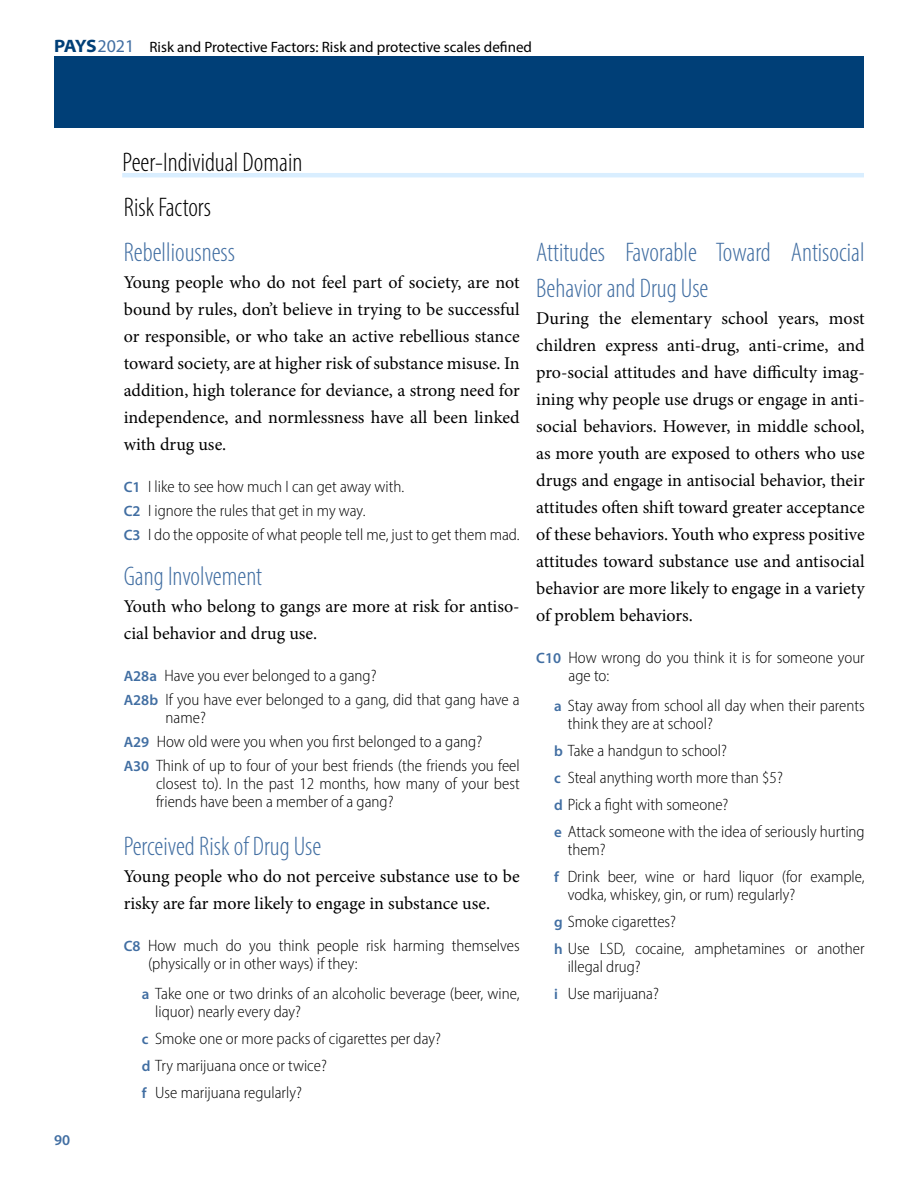
<style>
.page{position:relative;width:918px;height:1188px;background:#fff}
.page>*{position:absolute;margin:0;border:0;box-sizing:border-box;transform-origin:0 0}
.t1{font:300 condensed 27px/36px "Myriad Pro";color:#416ea2}
.t2{font:300 condensed 27px "Myriad Pro";color:#000}
.t3{font:18px/27px "Minion Pro";letter-spacing:-.005em;color:#000;text-align:justify}
.t4{font:300 semi-condensed 16.5px/27px "Myriad Pro";color:#000}
.t5{font:15px "Myriad Pro";color:#000}
.t6{font:600 15px "Myriad Pro";color:#416ea2}
.s1{font-weight:700;font-stretch:semi-expanded;font-size:18px;color:#003f77}
.s2{font-size:18px;color:#416ea2}
.s3{font-weight:600;font-stretch:normal;font-size:15px;color:#416ea2}
</style>
<div class="page">
<div style="left:54px;top:56px;width:810px;height:72px;background:#003f77"></div>
<hr style="left:122px;top:173px;width:742px;height:4px;background:#d9eeff">
<p class="t5" style="left:54px;top:38px;width:480px"><span class="s1">PAYS</span><span class="s2">2021</span> Risk and Protective Factors: Risk and protective scales defined</p>
<p class="t6" style="left:54px;top:1131px;width:18px">90</p>
<h1 class="t2" style="left:123px;top:146px;width:181px">Peer-Individual Domain</h1>
<h1 class="t2" style="left:124px;top:191px;width:89px">Risk Factors</h1>
<h1 class="t1" style="left:124px;top:234px;width:113px">Rebelliousness</h1>
<p class="t3" style="left:124px;top:269px;width:398px">Young people who do not feel part of society, are not bound by rules, don’t believe in trying to be successful or responsible, or who take an active rebellious stance toward society, are at higher risk of substance misuse. In addition, high tolerance for deviance, a strong need for independence, and normlessness have all been linked with drug use.</p>
<p class="t4" style="left:124px;top:474px;width:397px;line-height:24px"><span class="s3">C1</span> I like to see how much I can get away with.<br><span class="s3">C2</span> I ignore the rules that get in my way.<br><span class="s3">C3</span> I do the opposite of what people tell me, just to get them mad.</p>
<h1 class="t1" style="left:124px;top:558px;width:140px">Gang Involvement</h1>
<p class="t3" style="left:124px;top:593px;width:397px">Youth who belong to gangs are more at risk for antiso&shy;cial behavior and drug use.</p>
<p class="t4" style="left:124px;top:663px;width:397px;line-height:24px"><span class="s3">A28a</span> Have you ever belonged to a gang?<br><span class="s3">A28b</span> If you have ever belonged to a gang, did that gang have a</p>
<p class="t4" style="left:124px;top:705px;width:398px;line-height:24px;text-indent:42px">name?<br><span class="s3">A29</span> How old were you when you first belonged to a gang?<br><span class="s3">A30</span> Think of up to four of your best friends (the friends you feel</p>
<p class="t4" style="left:156px;top:774px;width:365px;line-height:18px">closest to). In the past 12 months, how many of your best friends have been a member of a gang?</p>
<h1 class="t1" style="left:124px;top:828px;width:199px">Perceived Risk of Drug Use</h1>
<p class="t3" style="left:124px;top:863px;width:398px">Young people who do not perceive substance use to be risky are far more likely to engage in substance use.</p>
<p class="t4" style="left:148px;top:936px;width:373px;line-height:18px;text-indent:-24px"><span class="s3">C8</span> How much do you think people risk harming themselves (physically or in other ways) if they:</p>
<p class="t4" style="left:155px;top:984px;width:366px;line-height:18px;text-indent:-13px"><span class="s3">a</span> Take one or two drinks of an alcoholic beverage (beer, wine, liquor) nearly every day?</p>
<p class="t4" style="left:142px;top:1025px;width:301px"><span class="s3">c</span> Smoke one or more packs of cigarettes per day? <span class="s3">d</span> Try marijuana once or twice?<br><span class="s3">f</span> Use marijuana regularly?</p>
<h1 class="t1" style="left:536px;top:234px;width:330px">Attitudes Favorable Toward Antisocial<br>Behavior and Drug Use</h1>
<p class="t3" style="left:536px;top:305px;width:330px">During the elementary school years, most children express anti-drug, anti-crime, and pro-social attitudes and have difficulty imag&shy;ining why people use drugs or engage in anti&shy;social behaviors. However, in middle school, as more youth are exposed to others who use drugs and engage in antisocial behavior, their attitudes often shift toward greater acceptance of these behaviors. Youth who express positive attitudes toward substance use and antisocial behavior are more likely to engage in a variety of problem behaviors.</p>
<p class="t4" style="left:569px;top:648px;width:298px;line-height:18px;text-indent:-32px"><span class="s3">C10</span> How wrong do you think it is for someone your age to:</p>
<p class="t4" style="left:568px;top:696px;width:298px;line-height:18px;text-indent:-13px"><span class="s3">a</span> Stay away from school all day when their parents think they are at school?</p>
<p class="t4" style="left:554px;top:737px;width:312px"><span class="s3">b</span> Take a handgun to school?<br><span class="s3">c</span> Steal anything worth more than $5?<br><span class="s3">d</span> Pick a fight with someone?<br><span class="s3">e</span> Attack someone with the idea of seriously hurting</p>
<p class="t4" style="left:554px;top:836px;width:312px;text-indent:13px">them?<br><span class="s3">f</span> Drink beer, wine or hard liquor (for example,</p>
<p class="t4" style="left:554px;top:881px;width:312px;text-indent:13px">vodka, whiskey, gin, or rum) regularly?<br><span class="s3">g</span> Smoke cigarettes?<br><span class="s3">h</span> Use LSD, cocaine, amphetamines or another</p>
<p class="t4" style="left:554px;top:953px;width:106px;text-align:center">illegal drug?<br><span class="s3">i</span> Use marijuana?</p>
</div>
